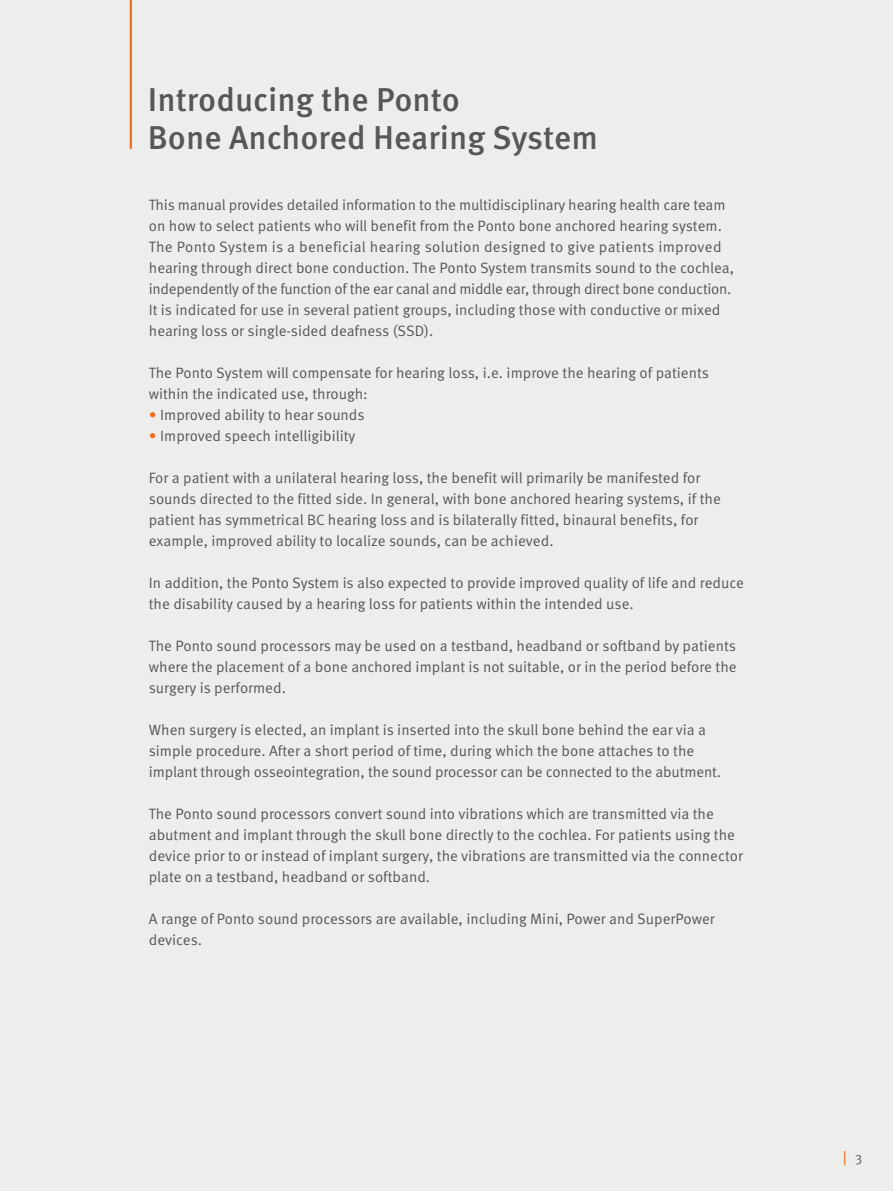
<style>
.page{position:relative;width:893px;height:1191px;background:#ededeb}
.page>*{position:absolute;margin:0;border:0;box-sizing:border-box;transform-origin:0 0}
.t1{font:500 33px/37.5px "Meta Pro OM";color:#575855}
.t2{font:15px/21px "Meta Pro OM";color:#575855}
.t3{font:13.5px "Meta Pro OM";color:#575855}
.s1{color:#f36e21}
</style>
<div class="page">
<hr style="left:130px;top:0;width:2px;height:149px;background:#f36e21">
<h1 class="t1" style="left:148px;top:82px;width:452px">Introducing the Ponto<br>Bone Anchored Hearing System</h1>
<p class="t2" style="left:149px;top:194px;width:587px">This manual provides detailed information to the multidisciplinary hearing health care team on how to select patients who will benefit from the Ponto bone anchored hearing system.<br>The Ponto System is a beneficial hearing solution designed to give patients improved hearing through direct bone conduction. The Ponto System transmits sound to the cochlea, independently of the function of the ear canal and middle ear, through direct bone conduction.<br>It is indicated for use in several patient groups, including those with conductive or mixed hearing loss or single-sided deafness (SSD).</p>
<p class="t2" style="left:149px;top:362px;width:562px">The Ponto System will compensate for hearing loss, i.e. improve the hearing of patients within the indicated use, through:</p>
<p class="t2" style="left:149px;top:404px;width:217px"><span class="s1">•</span> Improved ability to hear sounds</p>
<p class="t2" style="left:149px;top:425px;width:208px"><span class="s1">•</span> Improved speech intelligibility</p>
<p class="t2" style="left:149px;top:467px;width:573px">For a patient with a unilateral hearing loss, the benefit will primarily be manifested for sounds directed to the fitted side. In general, with bone anchored hearing systems, if the patient has symmetrical BC hearing loss and is bilaterally fitted, binaural benefits, for example, improved ability to localize sounds, can be achieved.</p>
<p class="t2" style="left:149px;top:572px;width:597px">In addition, the Ponto System is also expected to provide improved quality of life and reduce the disability caused by a hearing loss for patients within the intended use.</p>
<p class="t2" style="left:149px;top:635px;width:589px;text-align:justify">The Ponto sound processors may be used on a testband, headband or softband by patients where the placement of a bone anchored implant is not suitable, or in the period before the surgery is performed.</p>
<p class="t2" style="left:149px;top:719px;width:574px">When surgery is elected, an implant is inserted into the skull bone behind the ear via a simple procedure. After a short period of time, during which the bone attaches to the implant through osseointegration, the sound processor can be connected to the abutment.</p>
<p class="t2" style="left:149px;top:803px;width:596px">The Ponto sound processors convert sound into vibrations which are transmitted via the abutment and implant through the skull bone directly to the cochlea. For patients using the device prior to or instead of implant surgery, the vibrations are transmitted via the connector plate on a testband, headband or softband.</p>
<p class="t2" style="left:149px;top:908px;width:567px">A range of Ponto sound processors are available, including Mini, Power and SuperPower devices.</p>
<p class="t3" style="left:855px;top:1151px;width:9px">3</p>
</div>
